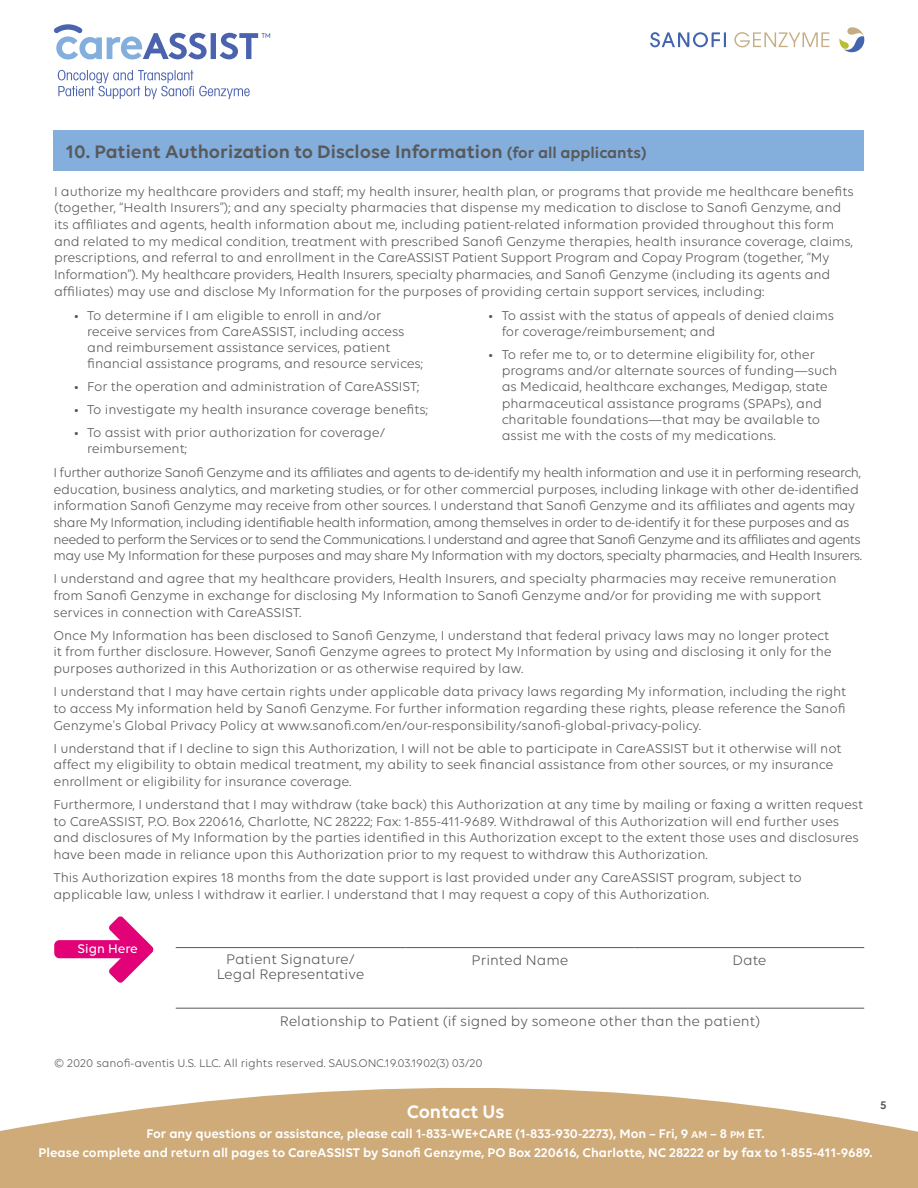
<style>
.page{position:relative;width:918px;height:1188px;background:#fff}
.page>*{position:absolute;margin:0;border:0;box-sizing:border-box;transform-origin:0 0}
.t1{font:600 19.5px "Volte";color:#58595b}
.t2{font:600 19.5px "Volte";color:#fff}
.t3{font:15px/15px "Volte";color:#58595b;text-align:center}
.t4{font:13.8px/16.6px "Volte";letter-spacing:-.005em;color:#58595b}
.t5{font:13.8px/16.6px "Volte";letter-spacing:-.03em;color:#58595b}
.t6{font:600 13.5px/18.3px "Volte";color:#fff;text-align:center}
.t7{font:500 13.5px "Volte";color:#fff}
.t8{font:12px "Volte";color:#58595b}
.t9{font:600 12px "Volte";color:#58595b}
.s1{font-size:16.5px}
.s2{font-size:10.5px}
</style>
<div class="page">
<svg style="left:54px;top:24px;width:216px;height:75px"></svg>
<svg style="left:0;top:1088px;width:918px;height:100px;fill:#cfab7a"></svg>
<svg style="left:650px;top:32px;width:76px;height:15px"></svg>
<svg style="left:734px;top:32px;width:95px;height:15px"></svg>
<svg style="left:839px;top:27px;width:25px;height:25px"></svg>
<hr style="left:176px;top:947px;width:229px;height:1px;background:#58595b">
<hr style="left:405px;top:947px;width:230px;height:1px;background:#58595b">
<hr style="left:635px;top:947px;width:229px;height:1px;background:#58595b">
<hr style="left:176px;top:1008px;width:688px;height:1px;background:#58595b">
<div style="left:54px;top:940px;width:93px;height:18px;background:#e20177;border-radius:5px"></div>
<svg style="left:109px;top:916px;width:45px;height:67px"></svg>
<div style="left:54px;top:130px;width:810px;height:40px;background:#84afdd"></div>
<h1 class="t1" style="left:66px;top:140px;width:583px">10. Patient Authorization to Disclose Information <span class="s1">(for all applicants)</span></h1>
<p class="t4" style="left:54px;top:183px;width:801px">I authorize my healthcare providers and staff; my health insurer, health plan, or programs that provide me healthcare benefits (together, “Health Insurers”); and any specialty pharmacies that dispense my medication to disclose to Sanofi Genzyme, and its affiliates and agents, health information about me, including patient-related information provided throughout this form and related to my medical condition, treatment with prescribed Sanofi Genzyme therapies, health insurance coverage, claims, prescriptions, and referral to and enrollment in the CareASSIST Patient Support Program and Copay Program (together, “My Information”). My healthcare providers, Health Insurers, specialty pharmacies, and Sanofi Genzyme (including its agents and affiliates) may use and disclose My Information for the purposes of providing certain support services, including:</p>
<p class="t4" style="left:87px;top:307px;width:337px;line-height:16.2px;text-indent:-14px">• To determine if I am eligible to enroll in and/or receive services from CareASSIST, including access and reimbursement assistance services, patient financial assistance programs, and resource services;</p>
<p class="t4" style="left:74px;top:378px;width:347px">• For the operation and administration of CareASSIST;</p>
<p class="t4" style="left:74px;top:401px;width:356px">• To investigate my health insurance coverage benefits;</p>
<p class="t4" style="left:87px;top:424px;width:300px;line-height:16.2px;text-indent:-14px">• To assist with prior authorization for coverage/ reimbursement;</p>
<p class="t4" style="left:502px;top:307px;width:334px;line-height:16.2px;text-indent:-14px">• To assist with the status of appeals of denied claims for coverage/reimbursement; and</p>
<p class="t4" style="left:502px;top:346px;width:337px;line-height:16.2px;text-indent:-14px">• To refer me to, or to determine eligibility for, other programs and/or alternate sources of funding—such as Medicaid, healthcare exchanges, Medigap, state pharmaceutical assistance programs (SPAPs), and charitable foundations—that may be available to assist me with the costs of my medications.</p>
<p class="t5" style="left:53px;top:464px;width:810px">I further authorize Sanofi Genzyme and its affiliates and agents to de-identify my health information and use it in performing research, education, business analytics, and marketing studies, or for other commercial purposes, including linkage with other de-identified information Sanofi Genzyme may receive from other sources. I understand that Sanofi Genzyme and its affiliates and agents may share My Information, including identifiable health information, among themselves in order to de-identify it for these purposes and as needed to perform the Services or to send the Communications. I understand and agree that Sanofi Genzyme and its affiliates and agents may use My Information for these purposes and may share My Information with my doctors, specialty pharmacies, and Health Insurers.</p>
<p class="t4" style="left:53px;top:570px;width:785px">I understand and agree that my healthcare providers, Health Insurers, and specialty pharmacies may receive remuneration from Sanofi Genzyme in exchange for disclosing My Information to Sanofi Genzyme and/or for providing me with support services in connection with CareASSIST.</p>
<p class="t4" style="left:53px;top:627px;width:780px">Once My Information has been disclosed to Sanofi Genzyme, I understand that federal privacy laws may no longer protect it from further disclosure. However, Sanofi Genzyme agrees to protect My Information by using and disclosing it only for the purposes authorized in this Authorization or as otherwise required by law.</p>
<p class="t4" style="left:53px;top:683px;width:795px;text-align:justify">I understand that I may have certain rights under applicable data privacy laws regarding My information, including the right to access My information held by Sanofi Genzyme. For further information regarding these rights, please reference the Sanofi Genzyme's Global Privacy Policy at www.sanofi.com/en/our-responsibility/sanofi-global-privacy-policy.</p>
<p class="t4" style="left:53px;top:740px;width:790px">I understand that if I decline to sign this Authorization, I will not be able to participate in CareASSIST but it otherwise will not affect my eligibility to obtain medical treatment, my ability to seek financial assistance from other sources, or my insurance enrollment or eligibility for insurance coverage.</p>
<p class="t4" style="left:53px;top:796px;width:811px">Furthermore, I understand that I may withdraw (take back) this Authorization at any time by mailing or faxing a written request to CareASSIST, P.O. Box 220616, Charlotte, NC 28222; Fax: 1-855-411-9689. Withdrawal of this Authorization will end further uses and disclosures of My Information by the parties identified in this Authorization except to the extent those uses and disclosures have been made in reliance upon this Authorization prior to my request to withdraw this Authorization.</p>
<p class="t4" style="left:53px;top:869px;width:750px">This Authorization expires 18 months from the date support is last provided under any CareASSIST program, subject to applicable law, unless I withdraw it earlier. I understand that I may request a copy of this Authorization.</p>
<p class="t7" style="left:78px;top:941px;width:62px">Sign Here</p>
<p class="t3" style="left:217px;top:952px;width:149px">Patient Signature/<br>Legal Representative</p>
<p class="t3" style="left:472px;top:952px;width:98px">Printed Name</p>
<p class="t3" style="left:732px;top:952px;width:36px">Date</p>
<p class="t3" style="left:280px;top:1013px;width:482px">Relationship to Patient (if signed by someone other than the patient)</p>
<p class="t8" style="left:54px;top:1056px;width:430px">© 2020 sanofi-aventis U.S. LLC. All rights reserved. SAUS.ONC.19.03.1902(3) 03/20</p>
<h1 class="t2" style="left:407px;top:1100px;width:99px">Contact Us</h1>
<p class="t6" style="left:39px;top:1124px;width:836px">For any questions or assistance, please call 1-833-WE+CARE (1-833-930-2273), Mon – Fri, 9 <span class="s2">AM</span> – 8 <span class="s2">PM</span> ET.<br>Please complete and return all pages to CareASSIST by Sanofi Genzyme, PO Box 220616, Charlotte, NC 28222 or by fax to 1-855-411-9689.</p>
<p class="t9" style="left:880px;top:1098px;width:8px">5</p>
</div>
